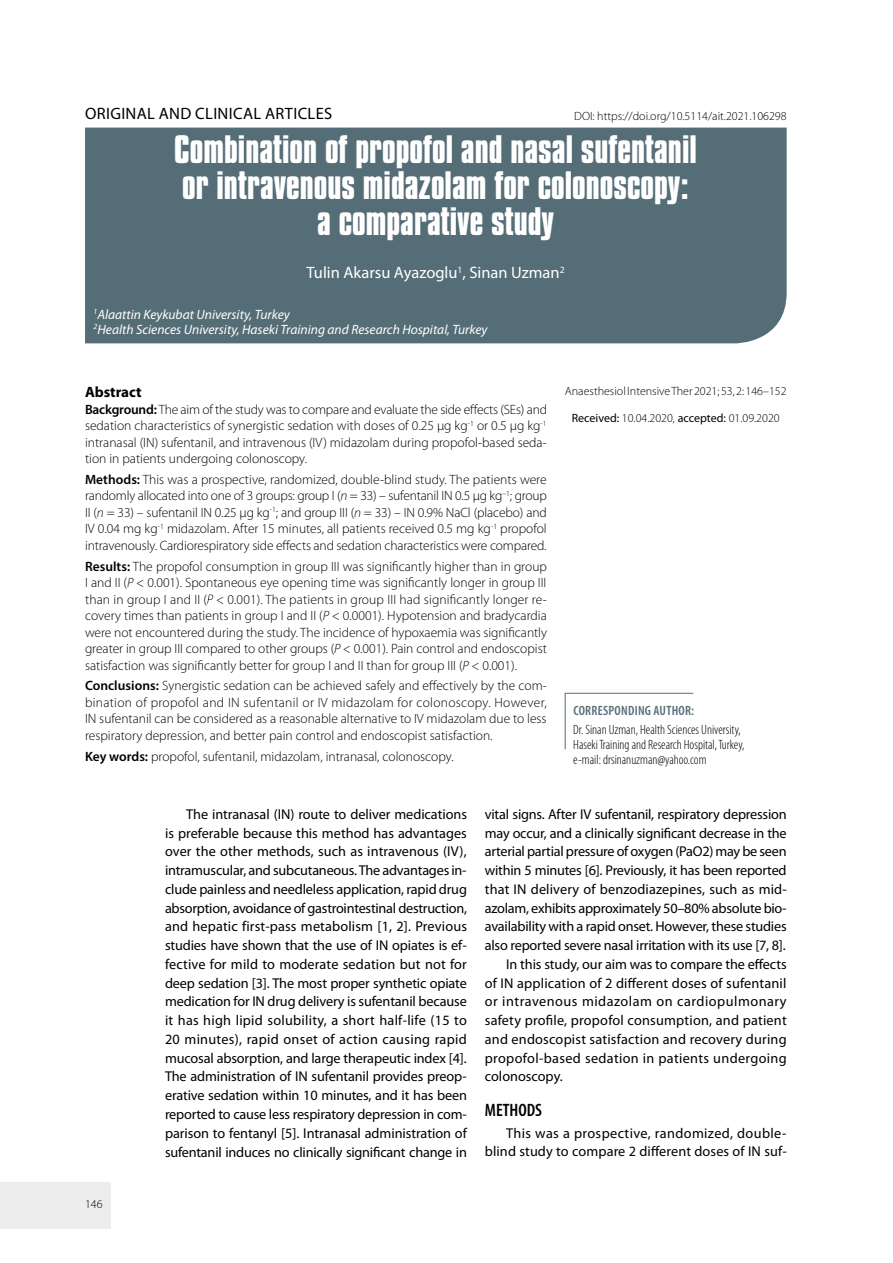
<style>
.page{position:relative;width:893px;height:1263px;background:#fff}
.page>*{position:absolute;margin:0;border:0;box-sizing:border-box;transform-origin:0 0}
.t1{font:700 33px/36px "Compacta PL";color:#fff;text-align:center}
.t2{font:600 condensed 18px "Myriad Pro";color:#000}
.t3{font:16.5px "Myriad Pro";color:#fff}
.t4{font:16.5px "Myriad Pro";letter-spacing:.02em;color:#000}
.t5{font:700 15px "Myriad Pro";color:#000}
.t6{font:14.25px/18.8px "Myriad Pro";letter-spacing:-.005em;color:#000;text-align:justify}
.t7{font:14.25px "Myriad Pro";letter-spacing:.015em;color:#000}
.t8{font:14.25px "Myriad Pro";letter-spacing:.025em;color:#000}
.t9{font:14.25px "Myriad Pro";letter-spacing:.035em;color:#000}
.t10{font:300 13.5px/16.5px "Myriad Pro";color:#000;text-align:justify}
.t11{font:300 condensed 13.5px/15px "Myriad Pro";color:#000}
.t12{font:italic 13.5px/15px "Myriad Pro";color:#fff}
.t13{font:600 condensed 13.5px "Myriad Pro";letter-spacing:.02em;color:#556d76}
.t14{font:300 12px "Myriad Pro";color:#000}
.s1{font-weight:600}
.s2{font-style:italic}
.s3{font-weight:400}
</style>
<div class="page">
<div style="left:0;top:1182px;width:111px;height:47px;background:#ededed"></div>
<div style="left:85px;top:128px;width:702px;height:215px;background:#556d76"></div>
<svg style="left:564px;top:692px;width:130px;height:58px"></svg>
<svg style="left:207px;top:594px;width:6px;height:10px"></svg>
<p class="t4" style="left:85px;top:103px;width:249px">ORIGINAL AND CLINICAL ARTICLES</p>
<p class="t14" style="left:574px;top:108px;width:214px">DOI: https://doi.org/10.5114/ait.2021.106298</p>
<h1 class="t1" style="left:174px;top:132px;width:524px">Combination of propofol and nasal sufentanil or intravenous midazolam for colonoscopy: a comparative study</h1>
<p class="t3" style="left:306px;top:263px;width:260px">Tulin Akarsu Ayazoglu<sup>1</sup>, Sinan Uzman<sup>2</sup></p>
<p class="t12" style="left:94px;top:307px;width:396px"><sup>1</sup>Alaattin Keykubat University, Turkey<br><sup>2</sup>Health Sciences University, Haseki Training and Research Hospital, Turkey</p>
<p class="t5" style="left:85px;top:382px;width:58px">Abstract</p>
<p class="t10" style="left:85px;top:401px;width:463px"><span class="s1">Background:</span> The aim of the study was to compare and evaluate the side effects (SEs) and sedation characteristics of synergistic sedation with doses of 0.25 μg kg<sup>-1</sup> or 0.5 μg kg<sup>-1 </sup>intranasal (IN) sufentanil, and intravenous (IV) midazolam during propofol-based seda&shy;tion in patients undergoing colonoscopy.</p>
<p class="t10" style="left:85px;top:471px;width:463px"><span class="s1">Methods:</span> This was a prospective, randomized, double-blind study. The patients were randomly allocated into one of 3 groups: group I (<span class="s2">n</span> = 33) – sufentanil IN 0.5 μg kg<sup>–1</sup>; group II (<span class="s2">n</span> = 33) – sufentanil IN 0.25 μg kg<sup>-1</sup>; and group III (<span class="s2">n</span> = 33) – IN 0.9% NaCl (placebo) and IV 0.04 mg kg<sup>-1</sup> midazolam. After 15 minutes, all patients received 0.5 mg kg<sup>-1</sup> propofol intravenously. Cardiorespiratory side effects and sedation characteristics were compared.</p>
<p class="t10" style="left:85px;top:558px;width:464px"><span class="s1">Results:</span> The propofol consumption in group III was significantly higher than in group I and II (<span class="s2">P</span> &lt; 0.001). Spontaneous eye opening time was significantly longer in group III than in group I and II ( &lt; 0.001). The patients in group III had significantly longer re&shy;covery times than patients in group I and II (<span class="s2">P</span> &lt; 0.0001). Hypotension and bradycardia were not encountered during the study. The incidence of hypoxaemia was significantly greater in group III compared to other groups (<span class="s2">P</span> &lt; 0.001). Pain control and endoscopist satisfaction was significantly better for group I and II than for group III (<span class="s2">P</span> &lt; 0.001).</p>
<p class="t10" style="left:85px;top:677px;width:463px"><span class="s1">Conclusions:</span> Synergistic sedation can be achieved safely and effectively by the com&shy;bination of propofol and IN sufentanil or IV midazolam for colonoscopy. However, IN sufentanil can be considered as a reasonable alternative to IV midazolam due to less respiratory depression, and better pain control and endoscopist satisfaction.</p>
<p class="t10" style="left:85px;top:748px;width:370px"><span class="s1">Key words:</span> propofol, sufentanil, midazolam, intranasal, colonoscopy.</p>
<p class="t14" style="left:565px;top:384px;width:223px">Anaesthesiol Intensive Ther 2021; 53, 2: 146–152</p>
<p class="t14" style="left:572px;top:411px;width:209px"><span class="s3">Received:</span> 10.04.2020, <span class="s3">accepted:</span> 01.09.2020</p>
<p class="t13" style="left:573px;top:702px;width:122px">CORRESPONDING AUTHOR:</p>
<p class="t11" style="left:573px;top:722px;width:173px">Dr. Sinan Uzman, Health Sciences University,<br>Haseki Training and Research Hospital, Turkey, e-mail: drsinanuzman@yahoo.com</p>
<p class="t14" style="left:85px;top:1197px;width:19px">146</p>
<p class="t6" style="left:165px;top:804px;width:304px;text-indent:21px">The intranasal (IN) route to deliver medications is preferable because this method has advantages over the other methods, such as intravenous (IV), intramuscular, and subcutaneous. The advantages in&shy;clude painless and needleless application, rapid drug absorption, avoidance of gastrointestinal destruction, and hepatic first-pass metabolism [1, 2]. Previous studies have shown that the use of IN opiates is ef&shy;fective for mild to moderate sedation but not for deep sedation [3]. The most proper synthetic opiate medication for IN drug delivery is sufentanil because it has high lipid solubility, a short half-life (15 to 20 minutes), rapid onset of action causing rapid mucosal absorption, and large therapeutic index [4].<br>The administration of IN sufentanil provides preop&shy;erative sedation within 10 minutes, and it has been reported to cause less respiratory depression in com&shy;parison to fentanyl [5]. Intranasal administration of sufentanil induces no clinically significant change in</p>
<p class="t6" style="left:485px;top:804px;width:303px">vital signs. After IV sufentanil, respiratory depression</p>
<p class="t6" style="left:485px;top:823px;width:303px">may occur, and a clinically significant decrease in the</p>
<p class="t6" style="left:485px;top:842px;width:303px">arterial partial pressure of oxygen (PaO2) may be seen</p>
<p class="t6" style="left:485px;top:861px;width:303px">within 5 minutes [6]. Previously, it has been reported</p>
<p class="t6" style="left:485px;top:879px;width:303px">that IN delivery of benzodiazepines, such as mid-</p>
<p class="t6" style="left:485px;top:898px;width:303px">azolam, exhibits approximately 50–80% absolute bio-</p>
<p class="t6" style="left:485px;top:917px;width:303px">availability with a rapid onset. However, these studies</p>
<p class="t6" style="left:485px;top:936px;width:302px">also reported severe nasal irritation with its use [7, 8].</p>
<p class="t6" style="left:506px;top:954px;width:282px">In this study, our aim was to compare the effects</p>
<p class="t7" style="left:485px;top:974px;width:303px">of IN application of 2 different doses of sufentanil</p>
<p class="t9" style="left:485px;top:993px;width:303px">or intravenous midazolam on cardiopulmonary</p>
<p class="t7" style="left:485px;top:1012px;width:303px">safety profile, propofol consumption, and patient</p>
<p class="t7" style="left:485px;top:1030px;width:303px">and endoscopist satisfaction and recovery during</p>
<p class="t8" style="left:485px;top:1049px;width:303px">propofol-based sedation in patients undergoing</p>
<p class="t6" style="left:485px;top:1067px;width:79px">colonoscopy.</p>
<h2 class="t2" style="left:485px;top:1099px;width:59px">METHODS</h2>
<p class="t6" style="left:485px;top:1123px;width:303px;text-align:right">This was a prospective, randomized, double&shy;blind study to compare 2 different doses of IN suf-</p>
</div>
